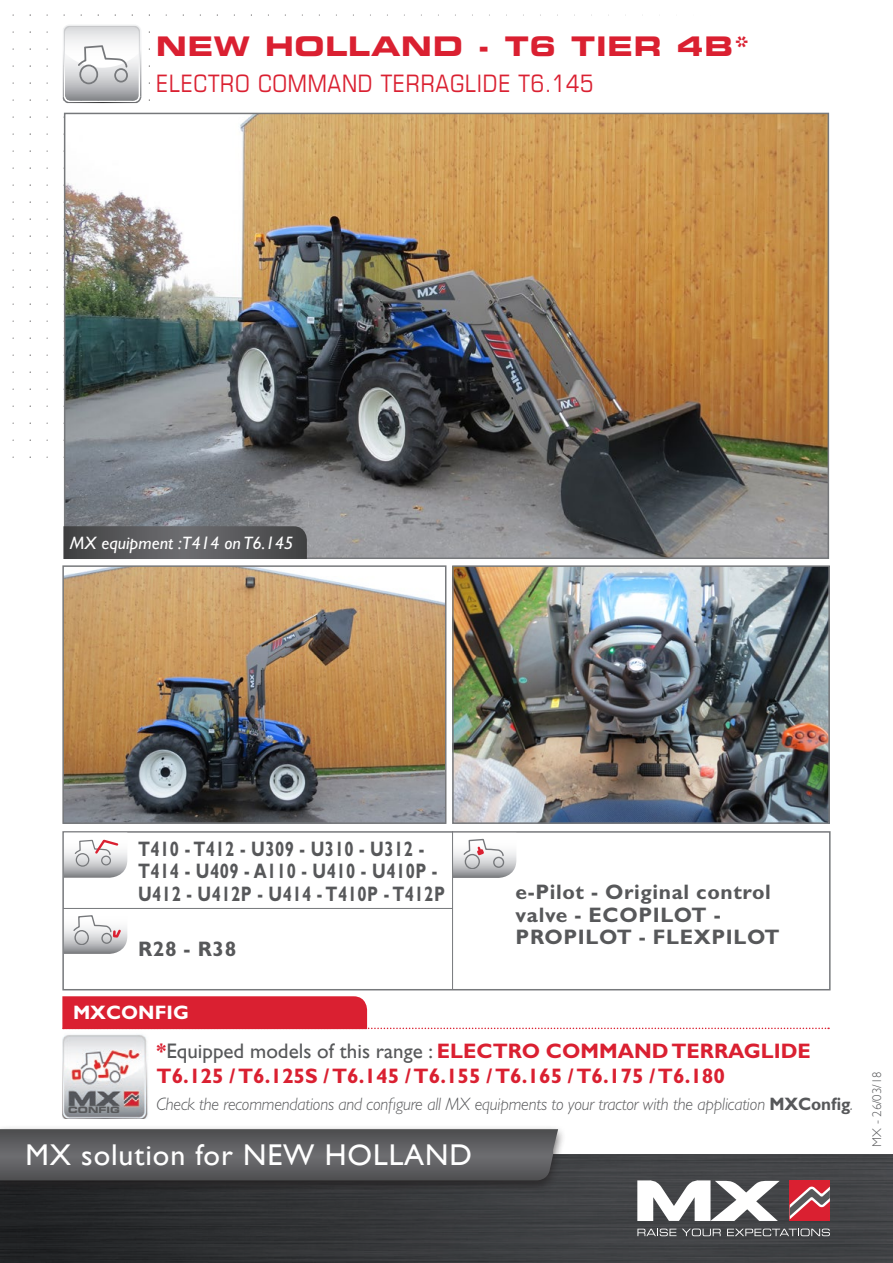
<style>
.page{position:relative;width:893px;height:1263px;background:#fff}
.page>*{position:absolute;margin:0;border:0;box-sizing:border-box;transform-origin:0 0}
.t1{font:30px "Gill Sans Std";letter-spacing:.03em;color:#fff}
.t2{font:27px "Eurostile LT Std Bold Ex 2";letter-spacing:.03em;color:#da2031}
.t3{font:condensed 24px "Eurostile LT Std";letter-spacing:.03em;color:#da2031}
.t4{font:700 21px/25.2px "Gill Sans Std";color:#da2031}
.t5{font:700 21px/22.5px "Gill Sans Std";letter-spacing:.03em;color:#57585a;scale:.79 1}
.t6{font:700 21px/22.5px "Gill Sans Std";letter-spacing:.03em;color:#57585a}
.t7{font:700 19.5px "Gill Sans Std";color:#fff}
.t8{font:italic 300 18px "Gill Sans Std";letter-spacing:-.01em;color:#57585a;scale:.95 1}
.t9{font:italic 18px "Gill Sans Std";color:#fff}
.t10{font:300 12.75px "Gill Sans Std";color:#57585a}
.t11{font:8.7px "Eurostile LT Std Bold Ex 2";color:#57585a;scale:1.05 1}
.s1{font-weight:400;color:#57585a}
.s2{font-weight:700;font-style:normal}
</style>
<div class="page">
<div style="left:62px;top:831px;width:769px;height:159px;border:2px solid #76787b"></div>
<img style="left:0;top:1154px;width:893px;height:109px">
<svg style="left:710px;top:1181px;width:70px;height:40px"></svg>
<svg style="left:637px;top:1180px;width:73px;height:41px"></svg>
<div style="left:790px;top:1181px;width:40px;height:40px;background:#da2031"></div>
<svg style="left:790px;top:1186px;width:40px;height:33px"></svg>
<svg style="left:637px;top:1228px;width:39px;height:8px"></svg>
<svg style="left:682px;top:1228px;width:39px;height:8px"></svg>
<svg style="left:727px;top:1228px;width:103px;height:8px"></svg>
<div style="left:0;top:1124px;width:567px;height:70px;background:#231f20;opacity:.75"></div>
<svg style="left:0;top:1129px;width:558px;height:51px;background:#5d5d60"></svg>
<img style="left:65px;top:568px;width:378px;height:253px">
<div style="left:62px;top:565px;width:384px;height:259px;border:2px solid #76787b"></div>
<img style="left:455px;top:568px;width:372px;height:253px">
<div style="left:452px;top:565px;width:378px;height:259px;border:2px solid #76787b"></div>
<svg style="left:63px;top:25px;width:78px;height:78px"></svg>
<svg style="left:64px;top:833px;width:63px;height:45px"></svg>
<svg style="left:64px;top:909px;width:63px;height:45px"></svg>
<svg style="left:453px;top:833px;width:63px;height:45px"></svg>
<hr style="left:452px;top:831px;width:1px;height:158px;background:#76787b">
<hr style="left:63px;top:908px;width:390px;height:1px;background:#76787b">
<img style="left:63px;top:1029px;width:86px;height:89px">
<svg style="left:62px;top:996px;width:765px;height:33px"></svg>
<img style="left:67px;top:116px;width:759px;height:440px">
<svg style="left:63px;top:526px;width:244px;height:33px;background:#58585a"></svg>
<p class="t2" style="left:156px;top:28px;width:595px">NEW HOLLAND - T6 TIER 4B*</p>
<p class="t3" style="left:156px;top:69px;width:439px">ELECTRO COMMAND TERRAGLIDE T6.145</p>
<p class="t9" style="left:70px;top:532px;width:225px">MX equipment :T414 on T6.145</p>
<p class="t5" style="left:138px;top:837px;width:390px">T410 - T412 - U309 - U310 - U312 -<br>T414 - U409 - A110 - U410 - U410P -<br>U412 - U412P - U414 - T410P - T412P</p>
<p class="t6" style="left:138px;top:937px;width:100px">R28 - R38</p>
<p class="t7" style="left:73px;top:1001px;width:117px">MXCONFIG</p>
<p class="t6" style="left:516px;top:881px;width:266px">e-Pilot - Original control valve - ECOPILOT -<br>PROPILOT - FLEXPILOT</p>
<p class="t11" style="left:68px;top:1104px;width:51px">CONFIG</p>
<p class="t4" style="left:157px;top:1038px;width:656px">*<span class="s1">Equipped models of this range :</span> ELECTRO COMMAND TERRAGLIDE<br>T6.125 / T6.125S / T6.145 / T6.155 / T6.165 / T6.175 / T6.180</p>
<p class="t8" style="left:157px;top:1094px;width:734px">Check the recommendations and configure all MX equipments to your tractor with the application <span class="s2">MXConfig</span>.</p>
<p class="t1" style="left:26px;top:1138px;width:448px">MX solution for NEW HOLLAND</p>
<p class="t10" style="left:870px;top:1147px;width:77px;rotate:-90deg">MX - 26/03/18</p>
</div>
